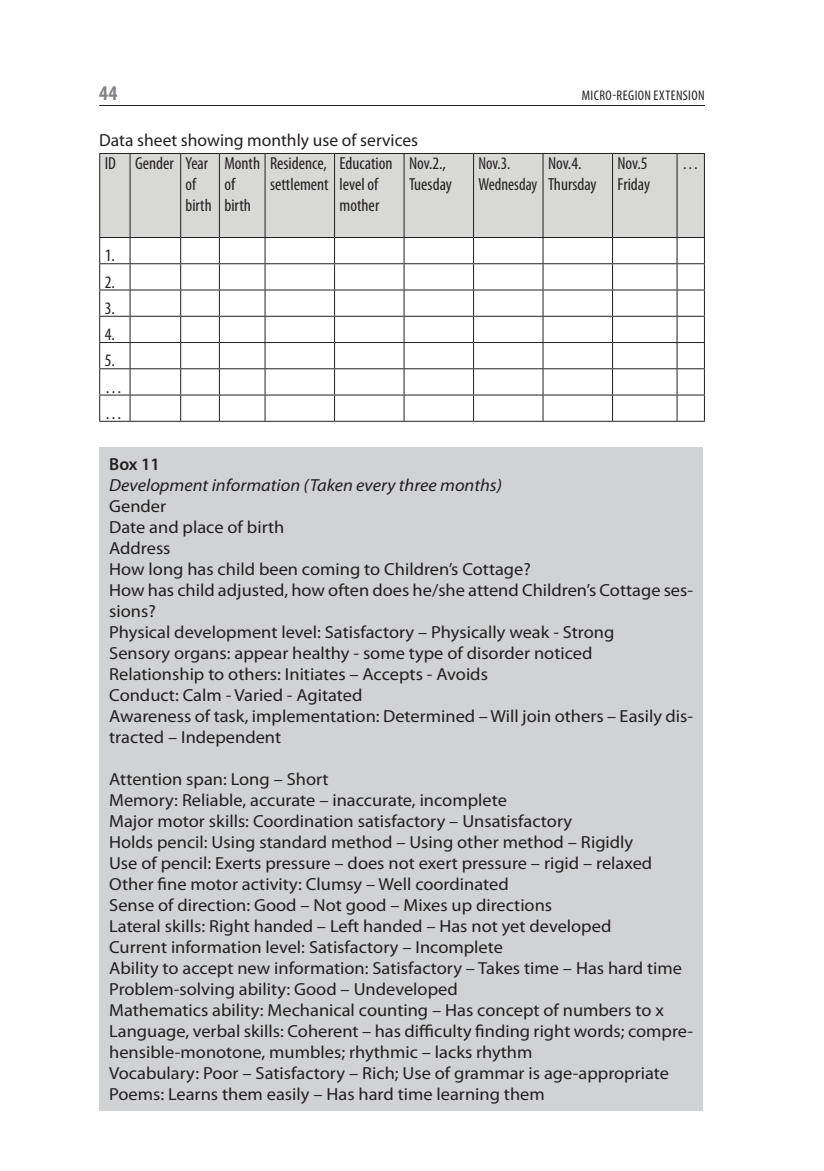
<style>
.page{position:relative;width:824px;height:1171px;background:#fff}
.page>*{position:absolute;margin:0;border:0;box-sizing:border-box;transform-origin:0 0}
.t1{font:700 condensed 21px "Myriad Pro";color:#808285}
.t2{font:17.5px/21px "Myriad Pro";color:#231f20;scale:1.05 1}
.t3{font:condensed 17.5px/21px "Myriad Pro";color:#231f20}
.t4{font:italic 17.5px "Myriad Pro";color:#231f20;scale:1.05 1}
.t5{font:17.5px "Myriad Pro";color:#231f20}
.t6{font:condensed 17.5px/21px "Myriad Pro";color:#231f20;scale:.95 1}
.t7{font:600 17.5px "Myriad Pro";color:#231f20}
.t8{font:condensed 14px "Myriad Pro";letter-spacing:.03em;color:#231f20}
</style>
<div class="page">
<hr style="left:99px;top:105px;width:605px;height:1px;background:#231f20">
<div style="left:100px;top:154px;width:604px;height:83px;background:#d8d8d7"></div>
<hr style="left:99px;top:153px;width:31px;height:1px;background:#231f20">
<hr style="left:130px;top:153px;width:51px;height:1px;background:#231f20">
<hr style="left:181px;top:153px;width:38px;height:1px;background:#231f20">
<hr style="left:219px;top:153px;width:46px;height:1px;background:#231f20">
<hr style="left:265px;top:153px;width:69px;height:1px;background:#231f20">
<hr style="left:334px;top:153px;width:70px;height:1px;background:#231f20">
<hr style="left:404px;top:153px;width:69px;height:1px;background:#231f20">
<hr style="left:473px;top:153px;width:70px;height:1px;background:#231f20">
<hr style="left:543px;top:153px;width:69px;height:1px;background:#231f20">
<hr style="left:612px;top:153px;width:65px;height:1px;background:#231f20">
<svg style="left:677px;top:153px;width:27px;height:1px"></svg>
<hr style="left:704px;top:154px;width:1px;height:83px;background:#231f20">
<hr style="left:99px;top:237px;width:31px;height:1px;background:#231f20">
<hr style="left:130px;top:237px;width:51px;height:1px;background:#231f20">
<hr style="left:181px;top:237px;width:38px;height:1px;background:#231f20">
<hr style="left:219px;top:237px;width:46px;height:1px;background:#231f20">
<hr style="left:265px;top:237px;width:69px;height:1px;background:#231f20">
<hr style="left:334px;top:237px;width:70px;height:1px;background:#231f20">
<hr style="left:99px;top:263px;width:31px;height:1px;background:#231f20">
<hr style="left:130px;top:263px;width:51px;height:1px;background:#231f20">
<hr style="left:181px;top:263px;width:38px;height:1px;background:#231f20">
<hr style="left:219px;top:263px;width:46px;height:1px;background:#231f20">
<hr style="left:265px;top:263px;width:69px;height:1px;background:#231f20">
<hr style="left:334px;top:263px;width:70px;height:1px;background:#231f20">
<hr style="left:99px;top:290px;width:31px;height:1px;background:#231f20">
<hr style="left:130px;top:290px;width:51px;height:1px;background:#231f20">
<hr style="left:181px;top:290px;width:38px;height:1px;background:#231f20">
<hr style="left:219px;top:290px;width:46px;height:1px;background:#231f20">
<hr style="left:265px;top:290px;width:69px;height:1px;background:#231f20">
<hr style="left:334px;top:290px;width:70px;height:1px;background:#231f20">
<hr style="left:99px;top:316px;width:31px;height:1px;background:#231f20">
<hr style="left:130px;top:316px;width:51px;height:1px;background:#231f20">
<hr style="left:181px;top:316px;width:38px;height:1px;background:#231f20">
<hr style="left:219px;top:316px;width:46px;height:1px;background:#231f20">
<hr style="left:265px;top:316px;width:69px;height:1px;background:#231f20">
<hr style="left:334px;top:316px;width:70px;height:1px;background:#231f20">
<hr style="left:99px;top:342px;width:31px;height:1px;background:#231f20">
<hr style="left:130px;top:342px;width:51px;height:1px;background:#231f20">
<hr style="left:181px;top:342px;width:38px;height:1px;background:#231f20">
<hr style="left:219px;top:342px;width:46px;height:1px;background:#231f20">
<hr style="left:265px;top:342px;width:69px;height:1px;background:#231f20">
<hr style="left:334px;top:342px;width:70px;height:1px;background:#231f20">
<hr style="left:99px;top:368px;width:31px;height:1px;background:#231f20">
<hr style="left:130px;top:368px;width:51px;height:1px;background:#231f20">
<hr style="left:181px;top:368px;width:38px;height:1px;background:#231f20">
<hr style="left:219px;top:368px;width:46px;height:1px;background:#231f20">
<hr style="left:265px;top:368px;width:69px;height:1px;background:#231f20">
<hr style="left:334px;top:368px;width:70px;height:1px;background:#231f20">
<hr style="left:99px;top:395px;width:31px;height:1px;background:#231f20">
<hr style="left:130px;top:395px;width:51px;height:1px;background:#231f20">
<hr style="left:181px;top:395px;width:38px;height:1px;background:#231f20">
<hr style="left:219px;top:395px;width:46px;height:1px;background:#231f20">
<hr style="left:265px;top:395px;width:69px;height:1px;background:#231f20">
<hr style="left:334px;top:395px;width:70px;height:1px;background:#231f20">
<hr style="left:99px;top:421px;width:31px;height:1px;background:#231f20">
<hr style="left:130px;top:421px;width:51px;height:1px;background:#231f20">
<hr style="left:181px;top:421px;width:38px;height:1px;background:#231f20">
<hr style="left:219px;top:421px;width:46px;height:1px;background:#231f20">
<hr style="left:265px;top:421px;width:69px;height:1px;background:#231f20">
<hr style="left:334px;top:421px;width:70px;height:1px;background:#231f20">
<hr style="left:99px;top:154px;width:1px;height:83px;background:#231f20">
<hr style="left:130px;top:154px;width:1px;height:83px;background:#231f20">
<hr style="left:180px;top:154px;width:1px;height:83px;background:#231f20">
<hr style="left:219px;top:154px;width:1px;height:83px;background:#231f20">
<hr style="left:264px;top:154px;width:1px;height:83px;background:#231f20">
<hr style="left:334px;top:154px;width:1px;height:83px;background:#231f20">
<hr style="left:403px;top:154px;width:1px;height:83px;background:#231f20">
<hr style="left:473px;top:154px;width:1px;height:83px;background:#231f20">
<hr style="left:542px;top:154px;width:1px;height:83px;background:#231f20">
<hr style="left:612px;top:154px;width:1px;height:83px;background:#231f20">
<hr style="left:676px;top:154px;width:1px;height:83px;background:#231f20">
<svg style="left:99px;top:238px;width:1px;height:183px"></svg>
<svg style="left:130px;top:238px;width:1px;height:183px"></svg>
<svg style="left:180px;top:238px;width:1px;height:183px"></svg>
<svg style="left:219px;top:238px;width:1px;height:183px"></svg>
<svg style="left:264px;top:238px;width:1px;height:183px"></svg>
<svg style="left:334px;top:238px;width:1px;height:183px"></svg>
<svg style="left:403px;top:237px;width:302px;height:185px"></svg>
<div style="left:99px;top:447px;width:604px;height:663px;background:#d1d2d4"></div>
<p class="t1" style="left:99px;top:80px;width:20px">44</p>
<p class="t8" style="left:581px;top:87px;width:124px">Micro-region extension</p>
<p class="t5" style="left:99px;top:129px;width:320px">Data sheet showing monthly use of services</p>
<p class="t3" style="left:186px;top:153px;width:27px;text-indent:-81px">ID Gender Year of birth</p>
<p class="t3" style="left:224px;top:153px;width:37px">Month of birth</p>
<p class="t3" style="left:270px;top:153px;width:60px">Residence, settlement</p>
<p class="t3" style="left:339px;top:153px;width:54px">Education level of mother</p>
<p class="t3" style="left:409px;top:153px;width:44px">Nov.2.,<br>Tuesday</p>
<p class="t6" style="left:478px;top:153px;width:63px">Nov.3.<br>Wednesday</p>
<p class="t3" style="left:548px;top:153px;width:50px">Nov.4.<br>Thursday</p>
<p class="t3" style="left:617px;top:153px;width:34px">Nov.5<br>Friday</p>
<p class="t6" style="left:682px;top:153px;width:19px">…</p>
<p class="t3" style="left:105px;top:242px;width:19px;line-height:26.2px">1.<br>2.<br>3.<br>4.<br>5. … …</p>
<p class="t7" style="left:109px;top:453px;width:52px">Box 11</p>
<p class="t4" style="left:109px;top:474px;width:375px">Development information (Taken every three months)</p>
<p class="t2" style="left:109px;top:495px;width:557px">Gender<br>Date and place of birth<br>Address<br>How long has child been coming to Children’s Cottage?<br>How has child adjusted, how often does he/she attend Children’s Cottage ses&shy;sions?<br>Physical development level: Satisfactory – Physically weak - Strong<br>Sensory organs: appear healthy - some type of disorder noticed<br>Relationship to others: Initiates – Accepts - Avoids<br>Conduct: Calm - Varied - Agitated<br>Awareness of task, implementation: Determined – Will join others – Easily dis&shy;tracted – Independent</p>
<p class="t2" style="left:109px;top:768px;width:557px">Attention span: Long – Short<br>Memory: Reliable, accurate – inaccurate, incomplete<br>Major motor skills: Coordination satisfactory – Unsatisfactory<br>Holds pencil: Using standard method – Using other method – Rigidly<br>Use of pencil: Exerts pressure – does not exert pressure – rigid – relaxed Other fine motor activity: Clumsy – Well coordinated<br>Sense of direction: Good – Not good – Mixes up directions<br>Lateral skills: Right handed – Left handed – Has not yet developed<br>Current information level: Satisfactory – Incomplete<br>Ability to accept new information: Satisfactory – Takes time – Has hard time Problem-solving ability: Good – Undeveloped<br>Mathematics ability: Mechanical counting – Has concept of numbers to x Language, verbal skills: Coherent – has difficulty finding right words; compre&shy;hensible-monotone, mumbles; rhythmic – lacks rhythm<br>Vocabulary: Poor – Satisfactory – Rich; Use of grammar is age-appropriate Poems: Learns them easily – Has hard time learning them</p>
</div>
